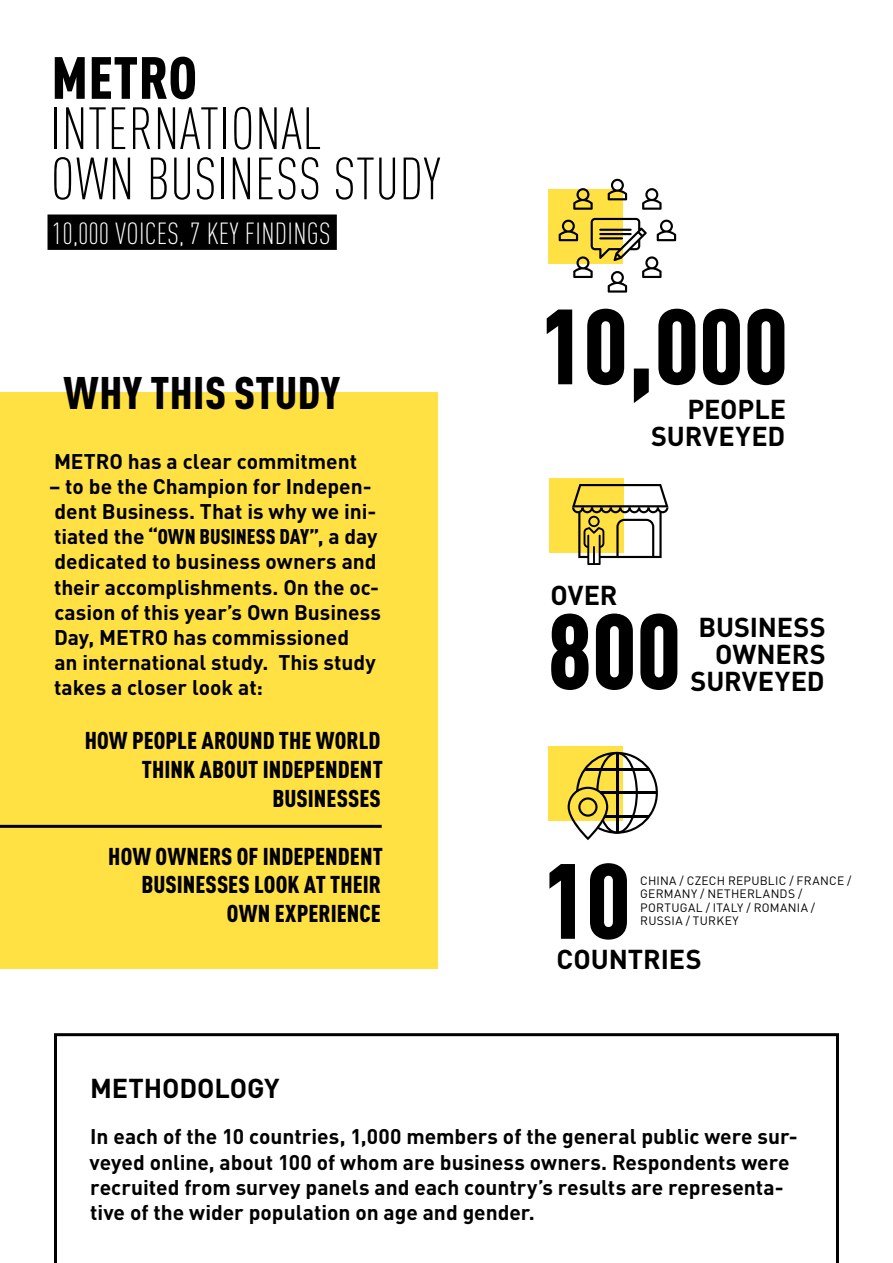
<style>
.page{position:relative;width:893px;height:1263px;background:#fff}
.page>*{position:absolute;margin:0;border:0;box-sizing:border-box;transform-origin:0 0}
.t1{font:900 condensed 105px "DIN Pro";color:#000}
.t2{font:300 condensed 58.65px/50.2px "DIN Pro";letter-spacing:.01em;color:#000}
.t3{font:900 condensed 58.65px "DIN Pro";letter-spacing:.01em;color:#000}
.t4{font:900 condensed 45px "DIN Pro";letter-spacing:.01em;color:#000}
.t5{font:300 condensed 30.15px "DIN Pro";letter-spacing:.01em;color:#fff}
.t6{font:700 27px/27px "DIN";letter-spacing:-.005em;color:#000;text-align:right}
.t7{font:900 condensed 24px/28.8px "DIN Pro";letter-spacing:.005em;color:#000;text-align:right}
.t8{font:700 21px/25.2px "DIN";color:#000}
.t9{font:900 condensed 21px "DIN Pro";color:#000}
.t10{font:12px/13.5px "DIN";letter-spacing:.02em;color:#000}
.s1{font-family:"DIN";font-weight:700;font-stretch:normal}
</style>
<div class="page">
<div style="left:49px;top:216px;width:286px;height:32px;background:#000"></div>
<div style="left:48px;top:214px;width:289px;height:36px;border:3px solid #000"></div>
<div style="left:0;top:392px;width:437px;height:576px;background:#ffe143"></div>
<hr style="left:0;top:825px;width:382px;height:3px;background:#000">
<div style="left:548px;top:746px;width:75px;height:74px;background:#ffe143"></div>
<div style="left:549px;top:478px;width:75px;height:75px;background:#ffe143"></div>
<div style="left:548px;top:189px;width:75px;height:75px;background:#ffe143"></div>
<svg style="left:572px;top:484px;width:96px;height:81px"></svg>
<svg style="left:573px;top:188px;width:20px;height:22px"></svg>
<svg style="left:608px;top:179px;width:19px;height:21px"></svg>
<svg style="left:642px;top:188px;width:20px;height:22px"></svg>
<svg style="left:559px;top:218px;width:117px;height:75px"></svg>
<svg style="left:568px;top:752px;width:90px;height:88px"></svg>
<svg style="left:54px;top:1033px;width:785px;height:230px"></svg>
<h2 class="t3" style="left:52px;top:32px;width:147px">METRO</h2>
<h2 class="t2" style="left:50px;top:100px;width:391px">INTERNATIONAL<br>OWN BUSINESS STUDY</h2>
<h3 class="t5" style="left:52px;top:212px;width:280px">10,000 VOICES, 7 KEY FINDINGS</h3>
<h3 class="t4" style="left:64px;top:358px;width:278px">WHY THIS STUDY</h3>
<p class="t8" style="left:54px;top:447px;width:305px">METRO has a clear commitment</p>
<p class="t8" style="left:49px;top:473px;width:329px">– to be the Champion for Indepen&shy;dent Business. That is why we ini-</p>
<p class="t9" style="left:54px;top:520px;width:325px"><span class="s1">tiated the</span> “OWN BUSINESS DAY”<span class="s1">, a day</span></p>
<p class="t8" style="left:54px;top:548px;width:328px">dedicated to business owners and their accomplishments. On the oc&shy;casion of this year’s Own Business<br>Day, METRO has commissioned<br>an international study. This study takes a closer look at:</p>
<p class="t7" style="left:85px;top:724px;width:300px">HOW PEOPLE AROUND THE WORLD<br>THINK ABOUT INDEPENDENT<br>BUSINESSES</p>
<p class="t7" style="left:108px;top:839px;width:276px">HOW OWNERS OF INDEPENDENT<br>BUSINESSES LOOK AT THEIR<br>OWN EXPERIENCE</p>
<h1 class="t1" style="left:539px;top:265px;width:251px">10,000</h1>
<p class="t6" style="left:651px;top:395px;width:136px">PEOPLE<br>SURVEYED</p>
<p class="t6" style="left:551px;top:580px;width:69px">OVER</p>
<h1 class="t1" style="left:548px;top:570px;width:135px">800</h1>
<p class="t6" style="left:690px;top:613px;width:137px">BUSINESS<br>OWNERS<br>SURVEYED</p>
<h1 class="t1" style="left:542px;top:820px;width:91px">10</h1>
<p class="t6" style="left:557px;top:944px;width:147px">COUNTRIES</p>
<p class="t10" style="left:640px;top:874px;width:213px">CHINA / CZECH REPUBLIC / FRANCE /<br>GERMANY / NETHERLANDS /<br>PORTUGAL / ITALY / ROMANIA /<br>RUSSIA / TURKEY</p>
<p class="t6" style="left:90px;top:1073px;width:191px">METHODOLOGY</p>
<p class="t8" style="left:90px;top:1123px;width:710px">In each of the 10 countries, 1,000 members of the general public were sur&shy;veyed online, about 100 of whom are business owners. Respondents were recruited from survey panels and each country’s results are representa&shy;tive of the wider population on age and gender.</p>
</div>
